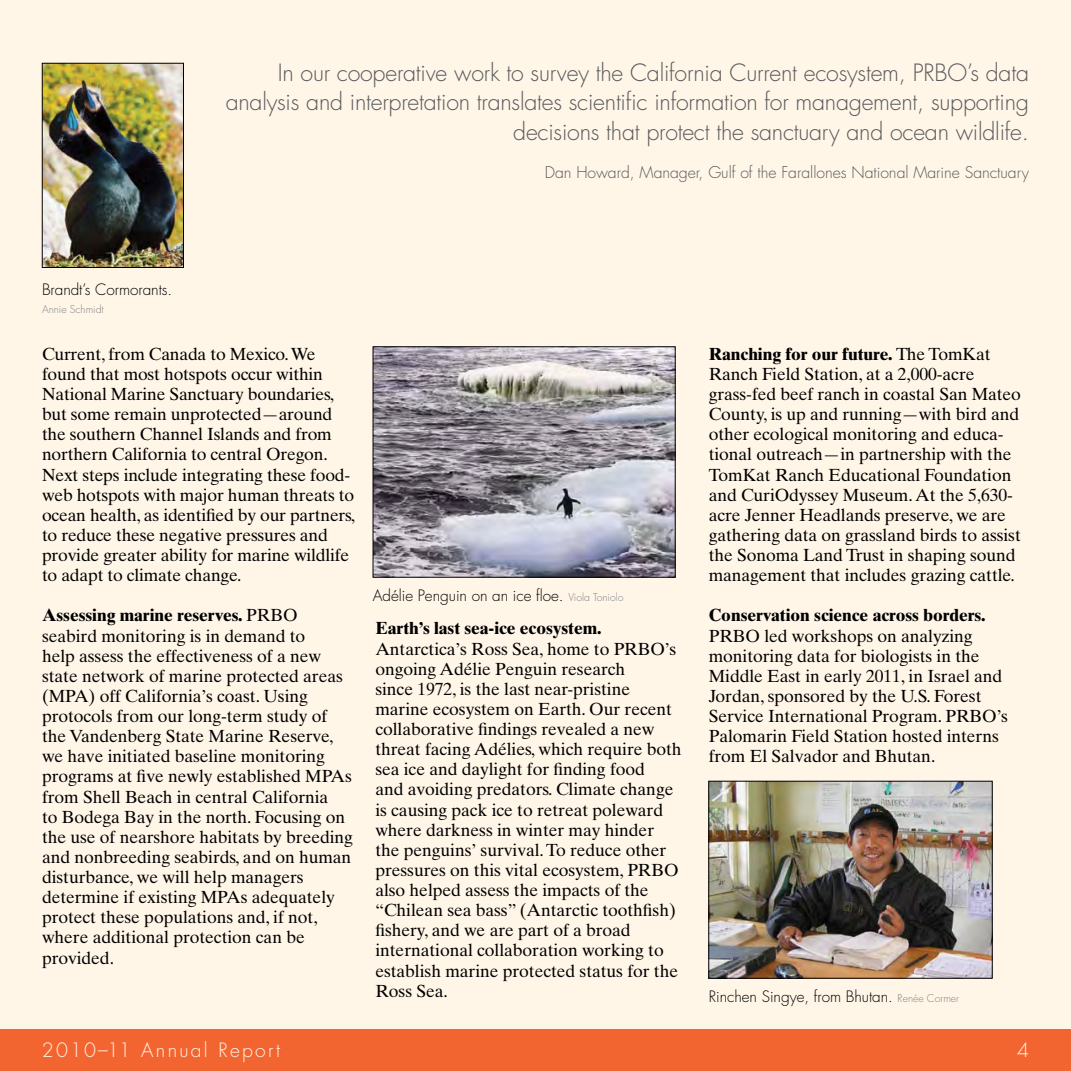
<style>
.page{position:relative;width:1071px;height:1071px;background:#fff6e8}
.page>*{position:absolute;margin:0;border:0;box-sizing:border-box;transform-origin:0 0}
.t1{font:300 23.1px/29.8px "Futura";letter-spacing:-.01em;color:#58595b;text-align:right}
.t2{font:300 19.25px "Futura";letter-spacing:.12em;color:#fff6e8}
.t3{font:17.5px/20.1px "Times Ten";letter-spacing:-.005em;color:#000}
.t4{font:700 17.5px "Times Ten";letter-spacing:-.005em;color:#000}
.t5{font:300 15.75px "Futura";color:#58595b}
.t6{font:300 15.4px "Futura";letter-spacing:-.005em;color:#000}
.t7{font:300 10.5px "Futura";letter-spacing:-.005em;color:#808285}
.s1{font-weight:700}
.s2{font-size:10.5px;color:#808285}
</style>
<div class="page">
<img style="left:375px;top:349px;width:298px;height:226px">
<img style="left:44px;top:65px;width:138px;height:201px">
<div style="left:42px;top:63px;width:142px;height:205px;border:1px solid #000"></div>
<img style="left:711px;top:783px;width:279px;height:193px">
<div style="left:0;top:1029px;width:1071px;height:42px;background:#f26531"></div>
<p class="t6" style="left:42px;top:280px;width:132px">Brandt’s Cormorants.</p>
<p class="t7" style="left:42px;top:302px;width:63px">Annie Schmidt</p>
<h1 class="t1" style="left:226px;top:58px;width:805px">In our cooperative work to survey the California Current ecosystem, PRBO’s data analysis and interpretation translates scientific information for management, supporting decisions that protect the sanctuary and ocean wildlife.</h1>
<p class="t5" style="left:545px;top:163px;width:486px">Dan Howard, Manager, Gulf of the Farallones National Marine Sanctuary</p>
<p class="t3" style="left:42px;top:344px;width:315px">Current, from Canada to Mexico. We found that most hotspots occur within National Marine Sanctuary boundaries, but some remain unprotected—around the southern Channel Islands and from northern California to central Oregon.<br>Next steps include integrating these food&shy;web hotspots with major human threats to ocean health, as identified by our partners, to reduce these negative pressures and provide greater ability for marine wildlife to adapt to climate change.</p>
<p class="t3" style="left:42px;top:605px;width:313px"><span class="s1">Assessing marine reserves.</span> PRBO seabird monitoring is in demand to<br>help assess the effectiveness of a new state network of marine protected areas (MPA) off California’s coast. Using protocols from our long-term study of the Vandenberg State Marine Reserve, we have initiated baseline monitoring programs at five newly established MPAs from Shell Beach in central California<br>to Bodega Bay in the north. Focusing on the use of nearshore habitats by breeding and nonbreeding seabirds, and on human disturbance, we will help managers determine if existing MPAs adequately protect these populations and, if not, where additional protection can be provided.</p>
<p class="t6" style="left:373px;top:586px;width:252px">Adélie Penguin on an ice floe. <span class="s2">Viola Toniolo</span></p>
<p class="t4" style="left:375px;top:618px;width:228px">Earth’s last sea-ice ecosystem.</p>
<p class="t3" style="left:375px;top:638px;width:308px">Antarctica’s Ross Sea, home to PRBO’s ongoing Adélie Penguin research<br>since 1972, is the last near-pristine marine ecosystem on Earth. Our recent collaborative findings revealed a new threat facing Adélies, which require both sea ice and daylight for finding food<br>and avoiding predators. Climate change is causing pack ice to retreat poleward where darkness in winter may hinder the penguins’ survival. To reduce other pressures on this vital ecosystem, PRBO also helped assess the impacts of the “Chilean sea bass” (Antarctic toothfish) fishery, and we are part of a broad international collaboration working to establish marine protected status for the Ross Sea.</p>
<p class="t3" style="left:709px;top:344px;width:314px"><span class="s1">Ranching for our future.</span> The TomKat Ranch Field Station, at a 2,000-acre grass-fed beef ranch in coastal San Mateo County, is up and running—with bird and other ecological monitoring and educa&shy;tional outreach—in partnership with the TomKat Ranch Educational Foundation and CuriOdyssey Museum. At the 5,630- acre Jenner Headlands preserve, we are gathering data on grassland birds to assist the Sonoma Land Trust in shaping sound management that includes grazing cattle.</p>
<p class="t4" style="left:709px;top:605px;width:278px">Conservation science across borders.</p>
<p class="t3" style="left:709px;top:625px;width:301px">PRBO led workshops on analyzing monitoring data for biologists in the Middle East in early 2011, in Israel and Jordan, sponsored by the U.S. Forest Service International Program. PRBO’s Palomarin Field Station hosted interns from El Salvador and Bhutan.</p>
<p class="t6" style="left:709px;top:987px;width:252px">Rinchen Singye, from Bhutan. <span class="s2">Renée Cormer</span></p>
<p class="t2" style="left:42px;top:1039px;width:240px">2010–11 Annual Report</p>
<p class="t2" style="left:1017px;top:1039px;width:13px">4</p>
<p class="t2" style="left:70px;top:1039px;width:217px">09 10 Annual Report</p>
</div>
